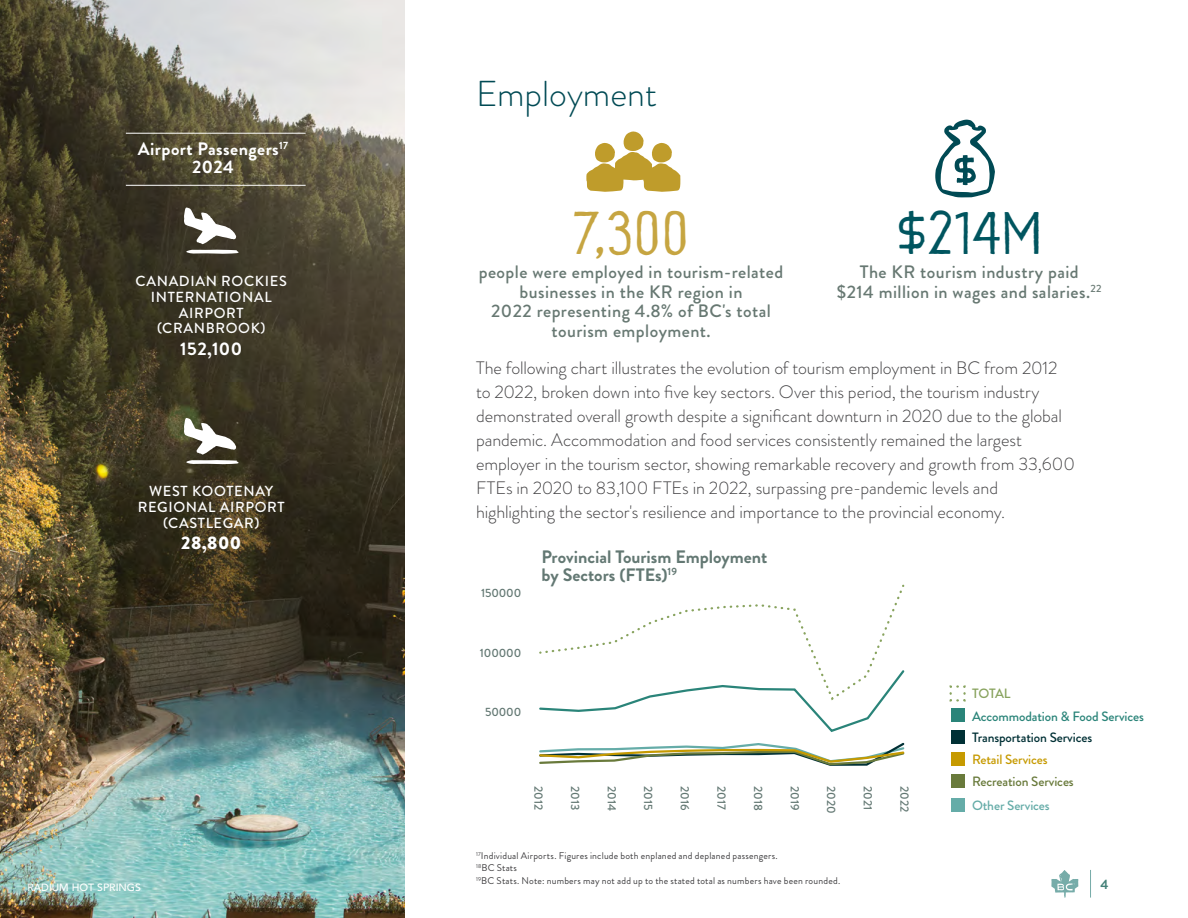
<style>
.page{position:relative;width:1188px;height:918px;background:#fff}
.page>*{position:absolute;margin:0;border:0;box-sizing:border-box;transform-origin:0 0}
.t1{font:45px "Great Forestv 3 Pro";color:#00555f}
.t2{font:45px "Great Forestv 3 Pro";color:#c6a541}
.t3{font:300 36px "Brandon Grotesque";color:#004a54}
.t4{font:700 18.15px "Brandon Grotesque";color:#fff}
.t5{font:900 18.15px "Brandon Grotesque";color:#fff}
.Body{font:300 18px/24px "Brandon Grotesque";letter-spacing:-.005em;color:#414042}
.t6{font:500 18px/19.5px "Brandon Grotesque";letter-spacing:.025em;color:#677872;text-align:center}
.t7{font:700 18px/18px "Brandon Grotesque";color:#637873}
.t8{font:700 18px/18px "Brandon Grotesque";letter-spacing:.025em;color:#fff;text-align:center}
.t9{font:500 14.55px/15.8px "Brandon Grotesque";letter-spacing:.045em;color:#fff;text-align:center}
.t10{font:500 13.5px/21.8px "Brandon Grotesque";letter-spacing:-.01em;color:#2a8479}
.t11{font:500 13.5px "Brandon Grotesque";letter-spacing:-.01em;color:#65aca8}
.t12{font:500 13.5px "Brandon Grotesque";letter-spacing:-.02em;color:#88a35e}
.t13{font:700 13.5px "Brandon Grotesque";color:#458279}
.t14{font:500 12px "Brandon Grotesque";letter-spacing:-.01em;color:#637873}
.t15{font:500 10.5px "Avenir";color:#fff}
.Mouse{font:9.75px "Brandon Grotesque";letter-spacing:.02em;color:#414042}
.s1{color:#003035}
.s2{color:#c69a00}
.s3{color:#697a3b}
</style>
<div class="page">
<svg style="left:1051px;top:870px;width:27px;height:28px"></svg>
<svg style="left:1090px;top:870px;width:1px;height:28px"></svg>
<img style="left:0;top:0;width:405px;height:918px">
<svg style="left:184px;top:207px;width:52px;height:37px"></svg>
<svg style="left:186px;top:250px;width:53px;height:4px"></svg>
<svg style="left:184px;top:418px;width:55px;height:46px"></svg>
<hr style="left:126px;top:133px;width:180px;height:1px;background:#fff">
<hr style="left:126px;top:185px;width:180px;height:1px;background:#fff">
<div style="left:951px;top:708px;width:14px;height:14px;background:#2a8479"></div>
<div style="left:951px;top:730px;width:14px;height:14px;background:#003035"></div>
<div style="left:951px;top:752px;width:14px;height:14px;background:#c69a00"></div>
<div style="left:951px;top:774px;width:14px;height:14px;background:#697a3b"></div>
<div style="left:951px;top:798px;width:14px;height:14px;background:#65aca8"></div>
<svg style="left:949px;top:685px;width:17px;height:17px"></svg>
<svg style="left:539px;top:586px;width:366px;height:146px"></svg>
<svg style="left:539px;top:742px;width:366px;height:24px"></svg>
<svg style="left:586px;top:131px;width:94px;height:61px"></svg>
<svg style="left:935px;top:120px;width:60px;height:78px"></svg>
<h4 class="t8" style="left:138px;top:140px;width:152px">Airport Passengers<sup>17<br></sup>2024</h4>
<h5 class="t9" style="left:136px;top:273px;width:153px">CANADIAN ROCKIES<br>INTERNATIONAL<br>AIRPORT (CRANBROOK)</h5>
<h4 class="t4" style="left:180px;top:336px;width:63px">152,100</h4>
<h5 class="t9" style="left:138px;top:484px;width:148px">WEST KOOTENAY<br>REGIONAL AIRPORT (CASTLEGAR)</h5>
<h5 class="t5" style="left:181px;top:530px;width:61px">28,800</h5>
<p class="t15" style="left:27px;top:878px;width:115px">RADIUM HOT SPRINGS</p>
<h1 class="t3" style="left:476px;top:69px;width:182px">Employment</h1>
<p class="t2" style="left:572px;top:200px;width:119px">7,300</p>
<p class="t6" style="left:479px;top:263px;width:306px">people were employed in tourism-related businesses in the KR region in<br>2022 representing 4.8% of BC's total tourism employment.</p>
<p class="t1" style="left:896px;top:200px;width:148px">$214M</p>
<p class="t6" style="left:837px;top:263px;width:266px">The KR tourism industry paid<br>$214 million in wages and salaries.<sup>22</sup></p>
<p class="Body" style="left:476px;top:356px;width:600px">The following chart illustrates the evolution of tourism employment in BC from 2012 to 2022, broken down into five key sectors. Over this period, the tourism industry demonstrated overall growth despite a significant downturn in 2020 due to the global pandemic. Accommodation and food services consistently remained the largest employer in the tourism sector, showing remarkable recovery and growth from 33,600<br>FTEs in 2020 to 83,100 FTEs in 2022, surpassing pre-pandemic levels and highlighting the sector's resilience and importance to the provincial economy.</p>
<p class="t7" style="left:541px;top:548px;width:227px">Provincial Tourism Employment by Sectors (FTEs)<sup>19</sup></p>
<p class="t14" style="left:481px;top:584px;width:42px">150000</p>
<p class="t14" style="left:480px;top:644px;width:43px">100000</p>
<p class="t14" style="left:485px;top:704px;width:38px">50000</p>
<p class="t14" style="left:547px;top:786px;width:25px;rotate:90deg">2012</p>
<p class="t14" style="left:584px;top:786px;width:25px;rotate:90deg">2013</p>
<p class="t14" style="left:620px;top:786px;width:26px;rotate:90deg">2014</p>
<p class="t14" style="left:657px;top:786px;width:25px;rotate:90deg">2015</p>
<p class="t14" style="left:693px;top:786px;width:26px;rotate:90deg">2016</p>
<p class="t14" style="left:730px;top:786px;width:25px;rotate:90deg">2017</p>
<p class="t14" style="left:767px;top:786px;width:26px;rotate:90deg">2018</p>
<p class="t14" style="left:803px;top:786px;width:26px;rotate:90deg">2019</p>
<p class="t14" style="left:840px;top:786px;width:29px;rotate:90deg">2020</p>
<p class="t14" style="left:876px;top:786px;width:25px;rotate:90deg">2021</p>
<p class="t14" style="left:913px;top:786px;width:27px;rotate:90deg">2022</p>
<p class="Mouse" style="left:476px;top:849px;width:303px"><sup>17</sup>Individual Airports. Figures include both enplaned and deplaned passengers.</p>
<p class="Mouse" style="left:476px;top:861px;width:42px"><sup>18</sup>BC Stats</p>
<p class="Mouse" style="left:476px;top:874px;width:366px"><sup>19</sup>BC Stats. Note: numbers may not add up to the stated total as numbers have been rounded.</p>
<p class="t12" style="left:972px;top:684px;width:40px">TOTAL</p>
<p class="t10" style="left:972px;top:705px;width:173px">Accommodation &amp; Food Services<br><span class="s1">Transportation Services<br></span><span class="s2">Retail Services<br></span><span class="s3">Recreation Services</span></p>
<p class="t11" style="left:972px;top:796px;width:79px">Other Services</p>
<p class="t13" style="left:1101px;top:875px;width:10px">4</p>
</div>
